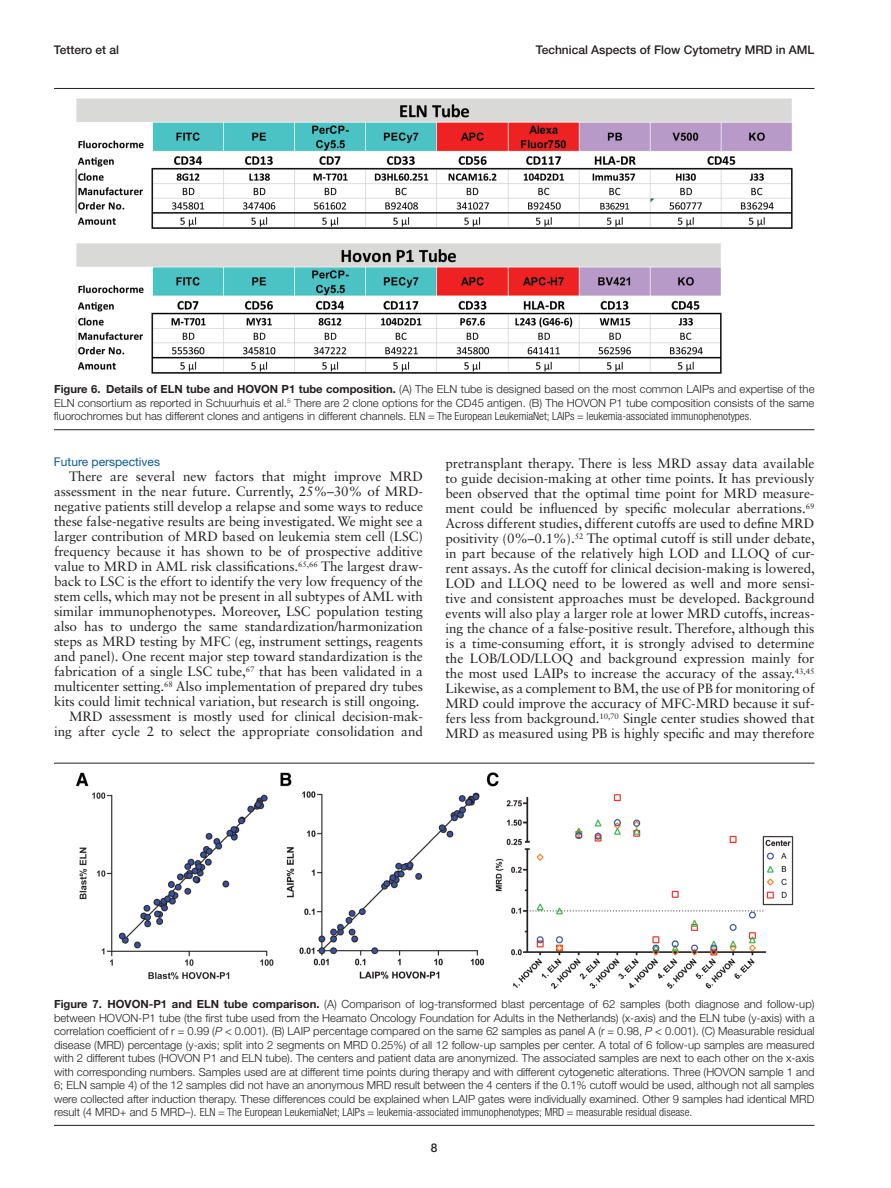
<style>
.page{position:relative;width:891px;height:1188px;background:#fff}
.page>*{position:absolute;margin:0;border:0;box-sizing:border-box;transform-origin:0 0}
.t1{font:13.5px/15px "Sabon LT Std";letter-spacing:-.005em;color:#231f20;text-align:right}
.t2{font:500 12px "Helvetica Neue LT Std";color:#231f20}
.t3{font:12px "Helvetica Neue LT Std";color:#0a5b9a}
.t4{font:300 11.25px/13.5px "Helvetica Neue LT Std";color:#231f20;text-align:justify}
.s1{font-weight:700}
.s2{font-stretch:condensed}
.s3{font-style:italic}
</style>
<div class="page">
<img style="left:75px;top:98px;width:718px;height:276px">
<hr style="left:54px;top:88px;width:760px;height:1px;background:#231f20">
<hr style="left:54px;top:429px;width:760px;height:1px;background:#231f20">
<img style="left:76px;top:773px;width:718px;height:217px">
<hr style="left:54px;top:763px;width:760px;height:1px;background:#231f20">
<hr style="left:54px;top:1125px;width:760px;height:1px;background:#231f20">
<p class="t2" style="left:54px;top:42px;width:67px">Tettero et al</p>
<p class="t2" style="left:536px;top:42px;width:280px">Technical Aspects of Flow Cytometry MRD in AML</p>
<p class="t4" style="left:54px;top:382px;width:762px"><span class="s1">Figure 6. Details of ELN tube and HOVON P1 tube composition.</span> (A) The ELN tube is designed based on the most common LAIPs and expertise of the ELN consortium as reported in Schuurhuis et al.<sup>5</sup> There are 2 clone options for the CD45 antigen. (B) The HOVON P1 tube composition consists of the same fluorochromes but has different clones and antigens in different channels. <span class="s2">ELN = The European LeukemiaNet; LAIPs = leukemia-associated immunophenotypes.</span></p>
<p class="t3" style="left:54px;top:455px;width:108px">Future perspectives</p>
<p class="t1" style="left:54px;top:469px;width:371px">There are several new factors that might improve MRD assessment in the near future. Currently, 25%–30% of MRD&shy;negative patients still develop a relapse and some ways to reduce these false-negative results are being investigated. We might see a larger contribution of MRD based on leukemia stem cell (LSC) frequency because it has shown to be of prospective additive value to MRD in AML risk classifications.<sup>65,66</sup> The largest draw&shy;back to LSC is the effort to identify the very low frequency of the stem cells, which may not be present in all subtypes of AML with similar immunophenotypes. Moreover, LSC population testing also has to undergo the same standardization/harmonization steps as MRD testing by MFC (eg, instrument settings, reagents and panel). One recent major step toward standardization is the fabrication of a single LSC tube,<sup>67</sup> that has been validated in a multicenter setting.<sup>68</sup> Also implementation of prepared dry tubes kits could limit technical variation, but research is still ongoing.<br>MRD assessment is mostly used for clinical decision-mak&shy;ing after cycle 2 to select the appropriate consolidation and</p>
<p class="t1" style="left:445px;top:456px;width:371px;text-align:justify">pretransplant therapy. There is less MRD assay data available to guide decision-making at other time points. It has previously been observed that the optimal time point for MRD measure&shy;ment could be influenced by specific molecular aberrations.<sup>69<br></sup>Across different studies, different cutoffs are used to define MRD positivity (0%–0.1%).<sup>52</sup> The optimal cutoff is still under debate, in part because of the relatively high LOD and LLOQ of cur&shy;rent assays. As the cutoff for clinical decision-making is lowered, LOD and LLOQ need to be lowered as well and more sensi&shy;tive and consistent approaches must be developed. Background events will also play a larger role at lower MRD cutoffs, increas&shy;ing the chance of a false-positive result. Therefore, although this is a time-consuming effort, it is strongly advised to determine the LOB/LOD/LLOQ and background expression mainly for the most used LAIPs to increase the accuracy of the assay.<sup>43,45<br></sup>Likewise, as a complement to BM, the use of PB for monitoring of MRD could improve the accuracy of MFC-MRD because it suf&shy;fers less from background.<sup>10,70</sup> Single center studies showed that MRD as measured using PB is highly specific and may therefore</p>
<p class="t4" style="left:54px;top:997px;width:762px"><span class="s1">Figure 7. HOVON-P1 and ELN tube comparison.</span> (A) Comparison of log-transformed blast percentage of 62 samples (both diagnose and follow-up) between HOVON-P1 tube (the first tube used from the Heamato Oncology Foundation for Adults in the Netherlands) (x-axis) and the ELN tube (y-axis) with a correlation coefficient of r = 0.99 (<span class="s3">P</span> &lt; 0.001). (B) LAIP percentage compared on the same 62 samples as panel A (r = 0.98, <span class="s3">P</span> &lt; 0.001). (C) Measurable residual disease (MRD) percentage (y-axis; split into 2 segments on MRD 0.25%) of all 12 follow-up samples per center. A total of 6 follow-up samples are measured with 2 different tubes (HOVON P1 and ELN tube). The centers and patient data are anonymized. The associated samples are next to each other on the x-axis with corresponding numbers. Samples used are at different time points during therapy and with different cytogenetic alterations. Three (HOVON sample 1 and 6; ELN sample 4) of the 12 samples did not have an anonymous MRD result between the 4 centers if the 0.1% cutoff would be used, although not all samples were collected after induction therapy. These differences could be explained when LAIP gates were individually examined. Other 9 samples had identical MRD result (4 MRD+ and 5 MRD–). <span class="s2">ELN = The European LeukemiaNet; LAIPs = leukemia-associated immunophenotypes; MRD = measurable residual disease.</span></p>
<p class="t2" style="left:431px;top:1140px;width:8px">8</p>
</div>
